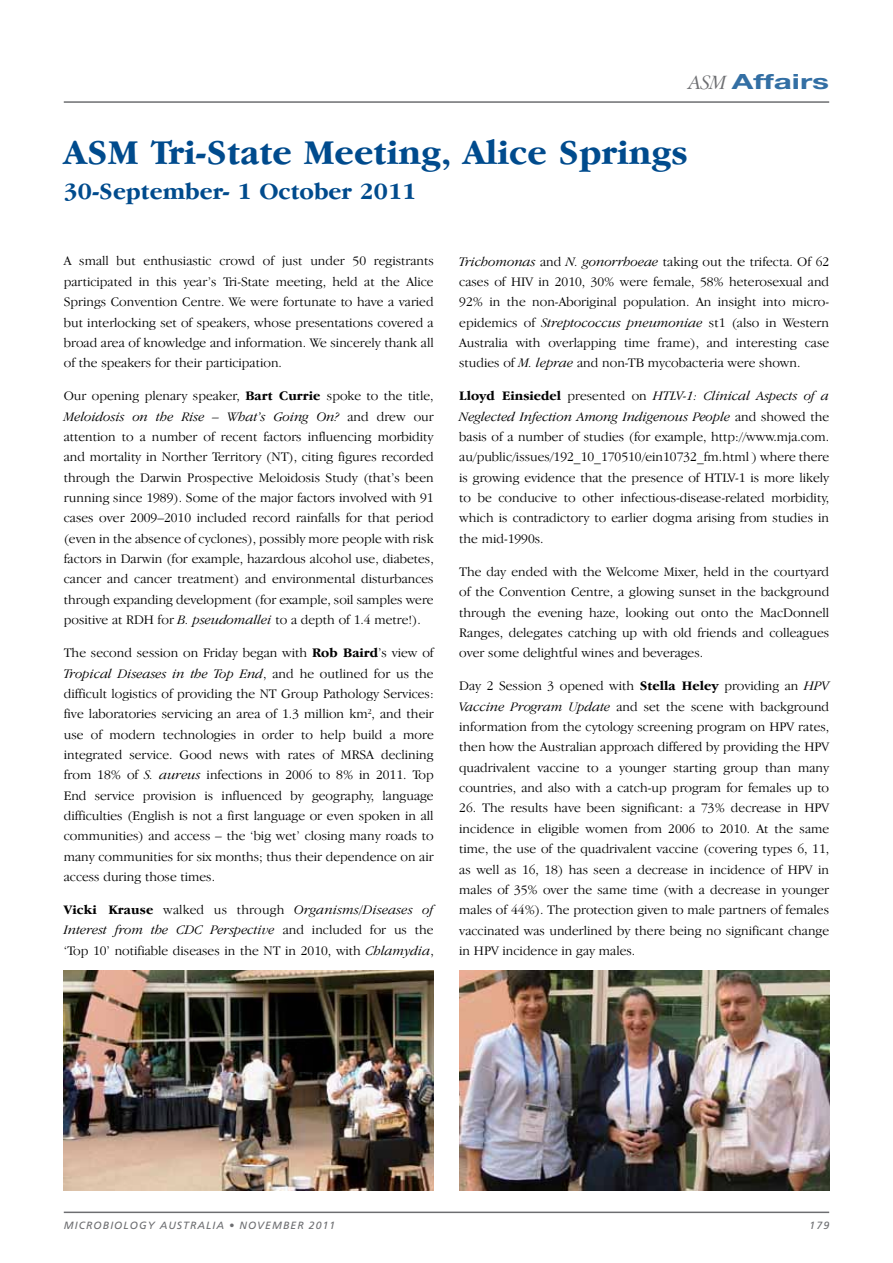
<style>
.page{position:relative;width:893px;height:1263px;background:#fff}
.page>*{position:absolute;margin:0;border:0;box-sizing:border-box;transform-origin:0 0}
.t1{font:700 36px "Garamond IT Cby BT";color:#004b8d}
.t2{font:700 24px "Garamond IT Cby BT";color:#004b8d}
.t3{font:700 21px "Helvetica Neue";color:#336fa4;scale:1.5 1}
.t4{font:300 13.5px/20.4px "Garamond IT Cby BT";color:#000;text-align:justify}
.t5{font:italic 10.5px "Frutiger";letter-spacing:.1em;color:#6d6e71}
.s1{font-family:"Garamond IT Cby BT";font-weight:300;font-style:italic;color:#6d6e71}
.s2{font-weight:700}
.s3{font-style:italic}
</style>
<div class="page">
<hr style="left:64px;top:1211px;width:765px;height:2px;background:#6d6e71">
<hr style="left:64px;top:101px;width:765px;height:2px;background:#6d6e71">
<img style="left:459px;top:970px;width:370px;height:221px">
<img style="left:64px;top:970px;width:370px;height:221px">
<h3 class="t3" style="left:689px;top:68px;width:95px"><span class="s1">ASM</span> Affairs</h3>
<h1 class="t1" style="left:64px;top:132px;width:625px">ASM Tri-State Meeting, Alice Springs</h1>
<h2 class="t2" style="left:64px;top:178px;width:354px">30-September- 1 October 2011</h2>
<p class="t4" style="left:64px;top:251px;width:371px">A small but enthusiastic crowd of just under 50 registrants participated in this year’s Tri-State meeting, held at the Alice Springs Convention Centre. We were fortunate to have a varied but interlocking set of speakers, whose presentations covered a broad area of knowledge and information. We sincerely thank all of the speakers for their participation.</p>
<p class="t4" style="left:64px;top:386px;width:371px">Our opening plenary speaker, <span class="s2">Bart Currie</span> spoke to the title, <span class="s3">Meloidosis on the Rise – What’s Going On?</span> and drew our attention to a number of recent factors influencing morbidity and mortality in Norther Territory (NT), citing figures recorded through the Darwin Prospective Meloidosis Study (that’s been running since 1989). Some of the major factors involved with 91 cases over 2009–2010 included record rainfalls for that period (even in the absence of cyclones), possibly more people with risk factors in Darwin (for example, hazardous alcohol use, diabetes, cancer and cancer treatment) and environmental disturbances through expanding development (for example, soil samples were positive at RDH for <span class="s3">B. pseudomallei</span> to a depth of 1.4 metre!).</p>
<p class="t4" style="left:64px;top:642px;width:371px">The second session on Friday began with <span class="s2">Rob Baird</span>’s view of <span class="s3">Tropical Diseases in the Top End</span>, and he outlined for us the difficult logistics of providing the NT Group Pathology Services: five laboratories servicing an area of 1.3 million km<sup>2</sup>, and their use of modern technologies in order to help build a more integrated service. Good news with rates of MRSA declining from 18% of <span class="s3">S. aureus</span> infections in 2006 to 8% in 2011. Top End service provision is influenced by geography, language difficulties (English is not a first language or even spoken in all communities) and access – the ‘big wet’ closing many roads to many communities for six months; thus their dependence on air access during those times.</p>
<p class="t4" style="left:64px;top:899px;width:371px"><span class="s2">Vicki Krause</span> walked us through <span class="s3">Organisms/Diseases of Interest from the CDC Perspective</span> and included for us the ‘Top 10’ notifiable diseases in the NT in 2010, with <span class="s3">Chlamydia</span>,</p>
<p class="t4" style="left:459px;top:251px;width:371px"><span class="s3">Trichomonas</span> and <span class="s3">N. gonorrhoeae</span> taking out the trifecta. Of 62 cases of HIV in 2010, 30% were female, 58% heterosexual and 92% in the non-Aboriginal population. An insight into micro&shy;epidemics of <span class="s3">Streptococcus pneumoniae</span> st1 (also in Western Australia with overlapping time frame), and interesting case studies of <span class="s3">M. leprae</span> and non-TB mycobacteria were shown.</p>
<p class="t4" style="left:459px;top:386px;width:371px"><span class="s2">Lloyd Einsiedel</span> presented on <span class="s3">HTLV-1: Clinical Aspects of a Neglected Infection Among Indigenous People</span> and showed the basis of a number of studies (for example, http://www.mja.com. au/public/issues/192_10_170510/ein10732_fm.html ) where there is growing evidence that the presence of HTLV-1 is more likely to be conducive to other infectious-disease-related morbidity, which is contradictory to earlier dogma arising from studies in the mid-1990s.</p>
<p class="t4" style="left:459px;top:561px;width:371px">The day ended with the Welcome Mixer, held in the courtyard of the Convention Centre, a glowing sunset in the background through the evening haze, looking out onto the MacDonnell Ranges, delegates catching up with old friends and colleagues over some delightful wines and beverages.</p>
<p class="t4" style="left:459px;top:676px;width:371px">Day 2 Session 3 opened with <span class="s2">Stella Heley</span> providing an <span class="s3">HPV Vaccine Program Update</span> and set the scene with background information from the cytology screening program on HPV rates, then how the Australian approach differed by providing the HPV quadrivalent vaccine to a younger starting group than many countries, and also with a catch-up program for females up to</p>
<p class="t4" style="left:459px;top:798px;width:371px">26. The results have been significant: a 73% decrease in HPV incidence in eligible women from 2006 to 2010. At the same time, the use of the quadrivalent vaccine (covering types 6, 11, as well as 16, 18) has seen a decrease in incidence of HPV in males of 35% over the same time (with a decrease in younger males of 44%). The protection given to male partners of females vaccinated was underlined by there being no significant change in HPV incidence in gay males.</p>
<p class="t5" style="left:64px;top:1219px;width:273px">MICROBIOLOGY AUSTRALIA • NOVEMBER 2011</p>
<p class="t5" style="left:810px;top:1219px;width:21px">179</p>
</div>
